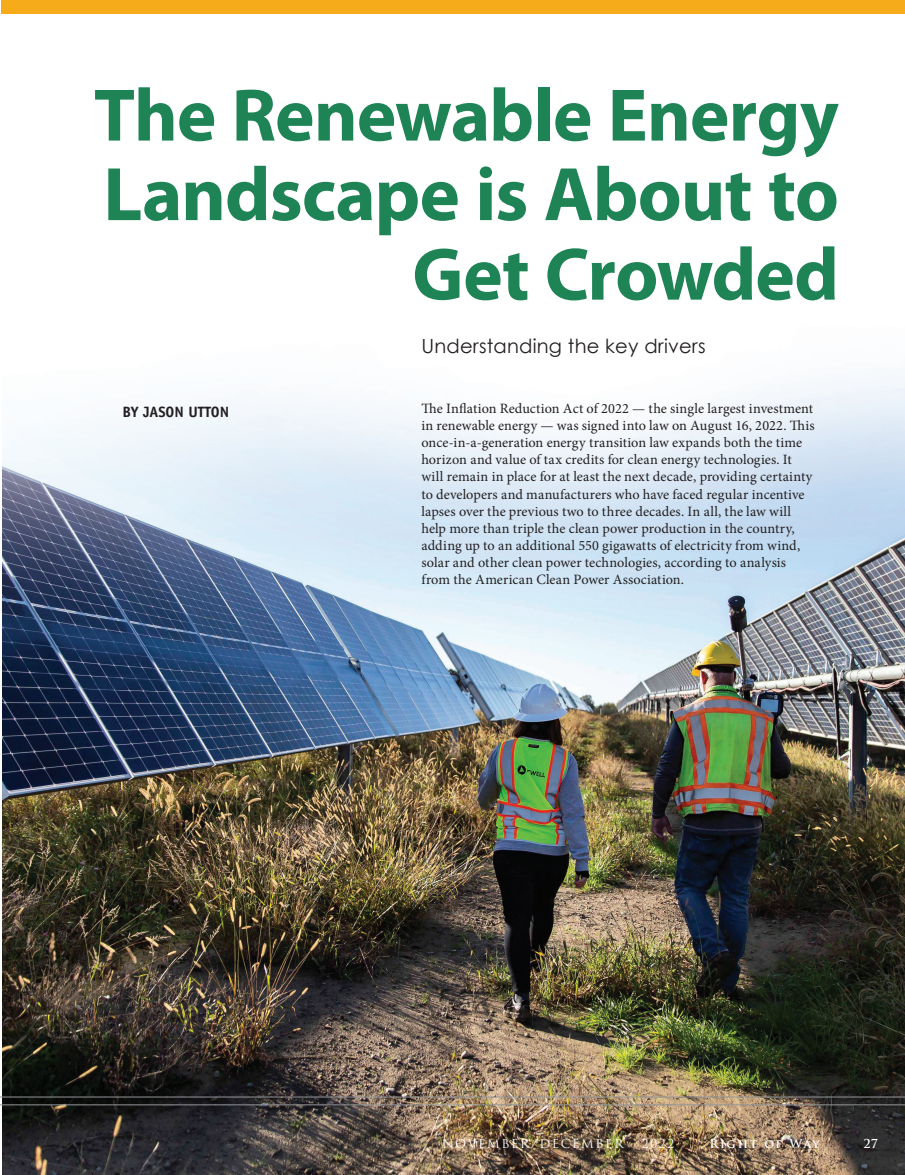
<style>
.page{position:relative;width:905px;height:1175px;background:#fff}
.page>*{position:absolute;margin:0;border:0;box-sizing:border-box;transform-origin:0 0}
.t1{font:700 76.5px "Myriad Pro";letter-spacing:-.015em;color:#1e8455}
.t2{font:700 75px "Myriad Pro";letter-spacing:-.015em;color:#1e8455}
.t3{font:19.5px "Century Gothic";letter-spacing:.01em;color:#231f20}
.t4{font:700 15px "Officina Sans Std";color:#231f20}
.t5{font:14.25px/17.1px "Minion Pro";letter-spacing:.005em;color:#231f20}
.t6{font:12px "Trajan Pro";letter-spacing:.14em;color:#fff}
.t7{font:700 12px "Trajan Pro";letter-spacing:.12em;color:#fff}
</style>
<div class="page">
<img style="left:3px;top:375px;width:901px;height:799px">
<hr style="left:0;top:1104px;width:904px;height:1px;background:#939598">
<hr style="left:0;top:1096px;width:904px;height:1px;background:#939598">
<div style="left:2px;top:0;width:902px;height:14px;background:#f6ab1b"></div>
<p class="t2" style="left:94px;top:66px;width:746px">The Renewable Energy</p>
<p class="t1" style="left:103px;top:144px;width:737px">Landscape is About to</p>
<p class="t2" style="left:412px;top:225px;width:428px">Get Crowded</p>
<p class="t3" style="left:421px;top:334px;width:286px">Understanding the key drivers</p>
<p class="t4" style="left:122px;top:402px;width:108px">BY JASON UTTON</p>
<p class="t5" style="left:421px;top:400px;width:395px">The Inflation Reduction Act of 2022 — the single largest investment in renewable energy — was signed into law on August 16, 2022. This once-in-a-generation energy transition law expands both the time horizon and value of tax credits for clean energy technologies. It will remain in place for at least the next decade, providing certainty to developers and manufacturers who have faced regular incentive lapses over the previous two to three decades. In all, the law will help more than triple the clean power production in the country, adding up to an additional 550 gigawatts of electricity from wind, solar and other clean power technologies, according to analysis from the American Clean Power Association.</p>
<p class="t6" style="left:442px;top:1136px;width:182px">NOVEMBER/DECEMBER</p>
<p class="t6" style="left:641px;top:1136px;width:34px">2022</p>
<p class="t7" style="left:709px;top:1136px;width:112px">Right of Way</p>
<p class="t7" style="left:863px;top:1136px;width:16px">27</p>
</div>
